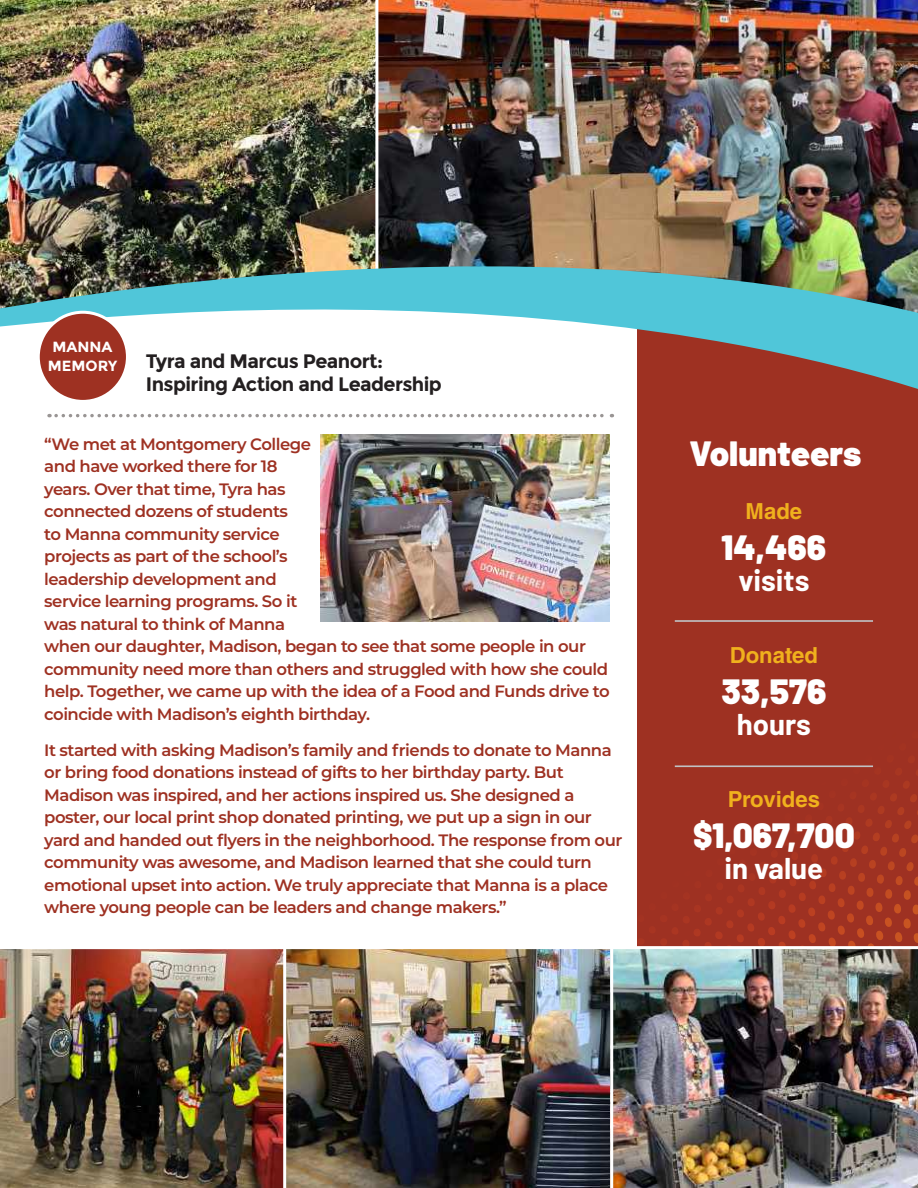
<style>
.page{position:relative;width:918px;height:1188px;background:#fff}
.page>*{position:absolute;margin:0;border:0;box-sizing:border-box;transform-origin:0 0}
.t1{font:900 34.95px "Barlow";color:#fff}
.t2{font:700 29.4px "Barlow";color:#fff}
.t3{font:700 22.2px "Helvetica LT Std";color:#f0b11d}
.t4{font:700 19.5px/22.5px "Montserrat";letter-spacing:-.03em;color:#231f20}
.t5{font:600 16.5px/22.5px "Montserrat";letter-spacing:-.03em;color:#9e3122}
.t6{font:700 14.7px/19.6px "Montserrat";color:#fff;text-align:center}
</style>
<div class="page">
<img style="left:0;top:949px;width:283px;height:239px">
<img style="left:286px;top:949px;width:324px;height:239px">
<div style="left:637px;top:317px;width:281px;height:871px;background:#9e3122"></div>
<img style="left:0;top:0;width:918px;height:490px">
<svg style="left:642px;top:620px;width:276px;height:326px"></svg>
<hr style="left:675px;top:620px;width:198px;height:2px;background:#c0c2c4">
<hr style="left:675px;top:765px;width:198px;height:2px;background:#c0c2c4">
<img style="left:613px;top:949px;width:305px;height:239px">
<hr style="left:0;top:946px;width:918px;height:3px;background:#fff">
<svg style="left:56px;top:414px;width:556px;height:3px"></svg>
<div style="left:38px;top:312px;width:89px;height:89px;background:#9e3122;border-radius:50%"></div>
<div style="left:37px;top:311px;width:92px;height:92px;border:3px solid #fff;border-radius:50%"></div>
<img style="left:321px;top:434px;width:289px;height:188px">
<p class="t6" style="left:48px;top:337px;width:71px">MANNA<br>MEMORY</p>
<p class="t4" style="left:146px;top:350px;width:297px">Tyra and Marcus Peanort:<br>Inspiring Action and Leadership</p>
<p class="t5" style="left:44px;top:432px;width:567px">“We met at Montgomery College<br>and have worked there for 18<br>years. Over that time, Tyra has<br>connected dozens of students<br>to Manna community service<br>projects as part of the school’s<br>leadership development and<br>service learning programs. So it<br>was natural to think of Manna<br>when our daughter, Madison, began to see that some people in our community need more than others and struggled with how she could help. Together, we came up with the idea of a Food and Funds drive to coincide with Madison’s eighth birthday.</p>
<p class="t5" style="left:44px;top:738px;width:580px">It started with asking Madison’s family and friends to donate to Manna or bring food donations instead of gifts to her birthday party. But Madison was inspired, and her actions inspired us. She designed a poster, our local print shop donated printing, we put up a sign in our yard and handed out flyers in the neighborhood. The response from our community was awesome, and Madison learned that she could turn emotional upset into action. We truly appreciate that Manna is a place where young people can be leaders and change makers.”</p>
<h1 class="t1" style="left:690px;top:431px;width:173px">Volunteers</h1>
<h3 class="t3" style="left:746px;top:498px;width:58px">Made</h3>
<h1 class="t1" style="left:722px;top:526px;width:106px">14,466</h1>
<h2 class="t2" style="left:738px;top:563px;width:73px">visits</h2>
<h3 class="t3" style="left:730px;top:642px;width:90px">Donated</h3>
<h1 class="t1" style="left:721px;top:670px;width:106px">33,576</h1>
<h2 class="t2" style="left:737px;top:707px;width:76px">hours</h2>
<h3 class="t3" style="left:728px;top:785px;width:94px">Provides</h3>
<h1 class="t1" style="left:693px;top:814px;width:163px">$1,067,700</h1>
<h2 class="t2" style="left:724px;top:850px;width:100px">in value</h2>
</div>
